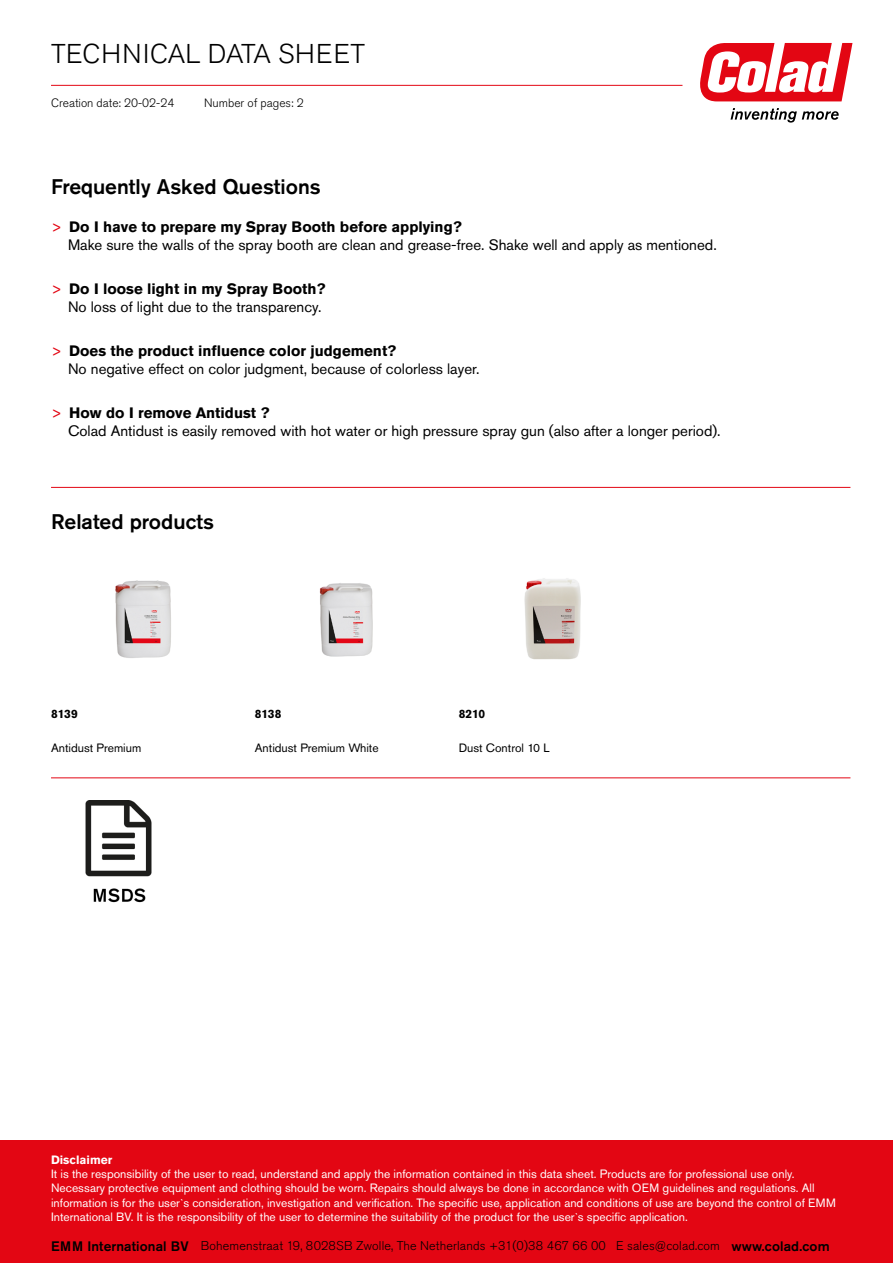
<style>
.page{position:relative;width:893px;height:1263px;background:#fff}
.page>*{position:absolute;margin:0;border:0;box-sizing:border-box;transform-origin:0 0}
.t1{font:300 27px "Akzidenz Grotesk Pro";letter-spacing:.01em;color:#000}
.t2{font:500 21px "Akzidenz Grotesk Pro";color:#000}
.t3{font:15px/18px "Akzidenz Grotesk Pro";color:#000}
.t4{font:300 12.6px "Akzidenz Grotesk Pro";letter-spacing:.01em;color:#000}
.t5{font:12px/14.4px "Akzidenz Grotesk Pro";color:#fff}
.t6{font:12px "Akzidenz Grotesk Pro";color:#000}
.t7{font:300 12px "Akzidenz Grotesk Pro";color:#000}
.t8{font:700 12px "Akzidenz Grotesk Pro";color:#000}
.t9{font:700 12px "Akzidenz Grotesk Pro";color:#fff}
.s1{color:#e30613}
.s2{font-weight:700}
.s3{font-weight:500;font-size:13.65px}
</style>
<div class="page">
<svg style="left:700px;top:43px;width:152px;height:58px"></svg>
<svg style="left:731px;top:108px;width:108px;height:15px"></svg>
<hr style="left:51px;top:85px;width:631px;height:1px;background:#e30613">
<hr style="left:51px;top:487px;width:799px;height:1px;background:#e30613">
<img style="left:115px;top:580px;width:56px;height:78px">
<img style="left:319px;top:583px;width:54px;height:74px">
<img style="left:524px;top:578px;width:57px;height:82px">
<hr style="left:51px;top:777px;width:799px;height:1px;background:#e30613">
<img style="left:85px;top:800px;width:67px;height:103px">
<div style="left:0;top:1141px;width:893px;height:122px;background:#e30613"></div>
<h1 class="t1" style="left:51px;top:36px;width:316px">TECHNICAL DATA SHEET</h1>
<p class="t7" style="left:204px;top:95px;width:101px">Number of pages: 2</p>
<p class="t7" style="left:51px;top:95px;width:125px">Creation date: 20-02-24</p>
<h2 class="t2" style="left:51px;top:173px;width:271px">Frequently Asked Questions</h2>
<p class="t3" style="left:68px;top:218px;width:650px;text-indent:-17px"><span class="s1">&gt;</span> <span class="s2">Do I have to prepare my Spray Booth before applying?<br></span>Make sure the walls of the spray booth are clean and grease-free. Shake well and apply as mentioned.</p>
<p class="t3" style="left:51px;top:280px;width:276px;text-align:right"><span class="s1">&gt;</span> <span class="s2">Do I loose light in my Spray Booth?<br></span>No loss of light due to the transparency.</p>
<p class="t3" style="left:68px;top:341px;width:413px;text-indent:-17px"><span class="s1">&gt;</span> <span class="s2">Does the product influence color judgement?<br></span>No negative effect on color judgment, because of colorless layer.</p>
<p class="t3" style="left:68px;top:403px;width:654px;text-indent:-17px"><span class="s1">&gt;</span> <span class="s2">How do I remove Antidust ?<br></span>Colad Antidust is easily removed with hot water or high pressure spray gun (also after a longer period).</p>
<h2 class="t2" style="left:51px;top:508px;width:165px">Related products</h2>
<p class="t8" style="left:51px;top:706px;width:28px">8139</p>
<p class="t8" style="left:255px;top:706px;width:28px">8138</p>
<p class="t8" style="left:459px;top:706px;width:28px">8210</p>
<p class="t6" style="left:51px;top:740px;width:92px">Antidust Premium</p>
<p class="t6" style="left:255px;top:740px;width:125px">Antidust Premium White</p>
<p class="t6" style="left:459px;top:740px;width:92px">Dust Control 10 L</p>
<p class="t9" style="left:51px;top:1152px;width:63px">Disclaimer</p>
<p class="t5" style="left:51px;top:1166px;width:786px">It is the responsibility of the user to read, understand and apply the information contained in this data sheet. Products are for professional use only.<br>Necessary protective equipment and clothing should be worn. Repairs should always be done in accordance with OEM guidelines and regulations. All information is for the user`s consideration, investigation and verification. The specific use, application and conditions of use are beyond the control of EMM International BV. It is the responsibility of the user to determine the suitability of the product for the user`s specific application.</p>
<p class="t4" style="left:51px;top:1238px;width:780px"><span class="s3">EMM International BV</span> Bohemenstraat 19, 8028SB Zwolle, The Netherlands +31(0)38 467 66 00 E sales@colad.com <span class="s3">www.colad.com</span></p>
</div>
